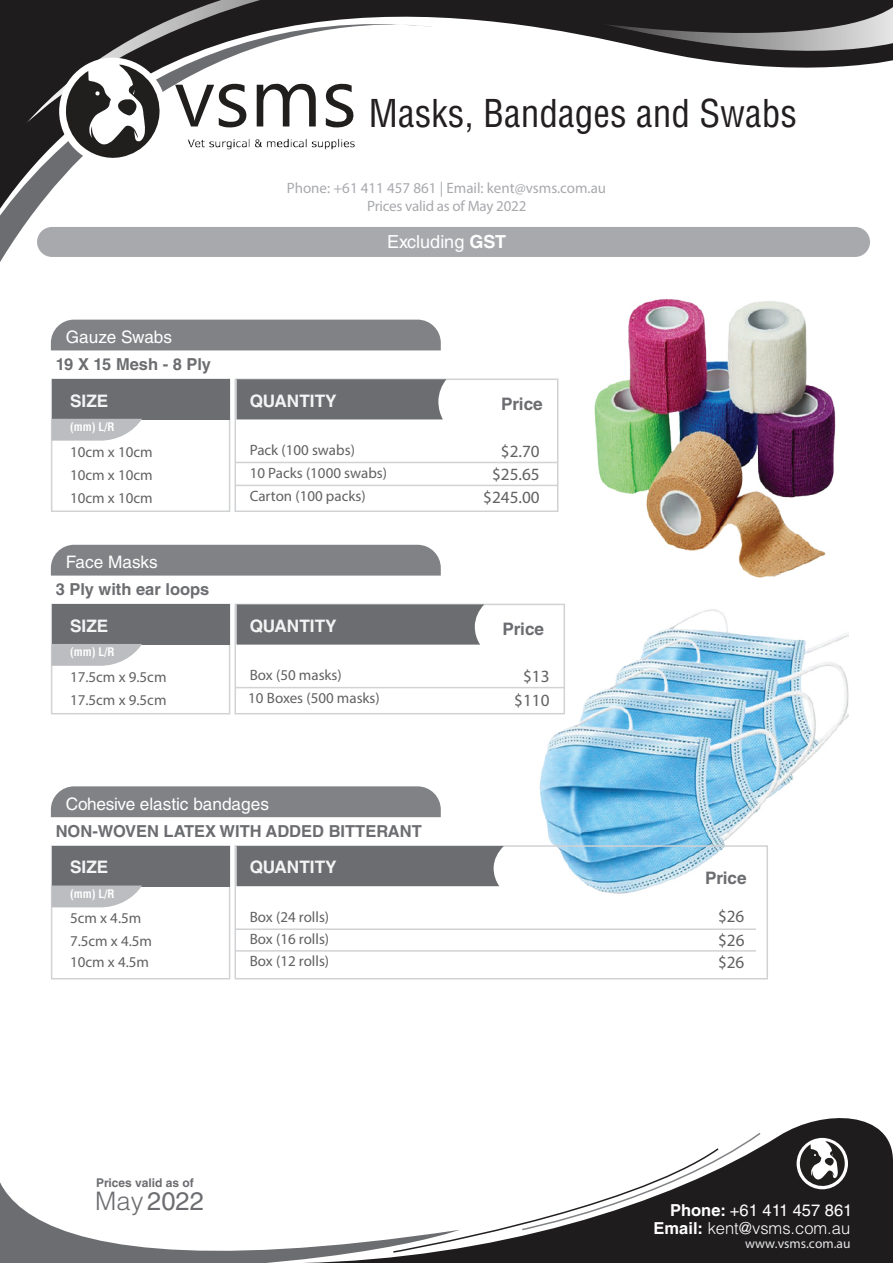
<style>
.page{position:relative;width:893px;height:1263px;background:#fff}
.page>*{position:absolute;margin:0;border:0;box-sizing:border-box;transform-origin:0 0}
.t1{font:condensed 37.5px "Helvetica LT Std";color:#231f20}
.t2{font:25.5px "Helvetica LT Std";color:#6c6d70}
.t3{font:18px "Helvetica LT Std";color:#fff}
.t4{font:17.25px "Helvetica LT Std";color:#fff}
.t5{font:700 17.25px "Helvetica LT Std";color:#f3f4f4}
.t6{font:17.25px/23px "Myriad Pro";color:#606160;text-align:right}
.t7{font:700 17.25px "Helvetica LT Std";letter-spacing:-.005em;color:#6c6d70}
.t8{font:700 16.5px "Helvetica LT Std";color:#6c6d70}
.t9{font:300 16.5px/17.9px "Helvetica LT Std";color:#fff;text-align:right}
.t10{font:15px/23px "Myriad Pro";color:#606160}
.t11{font:15px "Myriad Pro";color:#a8a9ad}
.t12{font:13.5px "Myriad Pro";color:#e6e7e9}
.t13{font:700 12px "Helvetica LT Std";color:#6c6d70}
.t14{font:700 condensed 11.55px "Helvetica LT Std";color:#fff}
.s1{font-weight:700}
.s2{font-weight:300}
.s3{font-weight:400}
</style>
<div class="page">
<img style="left:528px;top:603px;width:321px;height:291px">
<img style="left:558px;top:298px;width:278px;height:280px">
<svg style="left:433px;top:0;width:460px;height:68px"></svg>
<svg style="left:0;top:0;width:433px;height:262px"></svg>
<img style="left:185px;top:128px;width:191px;height:25px">
<svg style="left:257px;top:83px;width:59px;height:43px"></svg>
<svg style="left:325px;top:83px;width:29px;height:45px"></svg>
<svg style="left:175px;top:124px;width:72px;height:4px"></svg>
<svg style="left:26px;top:0;width:234px;height:124px"></svg>
<div style="left:59px;top:58px;width:107px;height:107px;background:#fff;border-radius:50%"></div>
<svg style="left:65px;top:65px;width:95px;height:95px"></svg>
<svg style="left:603px;top:7px;width:290px;height:55px;background:#585657"></svg>
<div style="left:37px;top:227px;width:833px;height:30px;background:#a8a9ad;border-radius:15px"></div>
<div style="left:235px;top:378px;width:323px;height:134px;border:2px solid #d1d2d4"></div>
<div style="left:51px;top:378px;width:179px;height:134px;background:#fff;border:2px solid #d1d2d4"></div>
<div style="left:237px;top:379px;width:209px;height:40px;background:#6c6d70"></div>
<div style="left:52px;top:379px;width:178px;height:40px;background:#6c6d70"></div>
<hr style="left:236px;top:462px;width:322px;height:1px;background:#d1d2d4">
<hr style="left:236px;top:485px;width:322px;height:1px;background:#d1d2d4">
<svg style="left:52px;top:419px;width:90px;height:22px;background:#c6c6c9"></svg>
<svg style="left:460px;top:1118px;width:433px;height:145px;fill:#1e1c1d"></svg>
<svg style="left:0;top:1182px;width:460px;height:81px"></svg>
<div style="left:797px;top:1138px;width:51px;height:51px;background:#fff;border-radius:50%"></div>
<svg style="left:800px;top:1141px;width:45px;height:46px"></svg>
<svg style="left:392px;top:1131px;width:370px;height:122px"></svg>
<div style="left:51px;top:320px;width:390px;height:30px;background:#808285"></div>
<div style="left:235px;top:604px;width:330px;height:110px;background:#fff;border:2px solid #d1d2d4"></div>
<div style="left:51px;top:604px;width:179px;height:110px;background:#fff;border:2px solid #d1d2d4"></div>
<svg style="left:237px;top:604px;width:247px;height:41px;background:#727376"></svg>
<div style="left:52px;top:604px;width:178px;height:41px;background:#6c6d70"></div>
<hr style="left:236px;top:687px;width:328px;height:1px;background:#d1d2d4">
<svg style="left:52px;top:644px;width:90px;height:22px;background:#c5c6c9"></svg>
<div style="left:51px;top:545px;width:390px;height:31px;background:#808285"></div>
<div style="left:235px;top:845px;width:533px;height:134px;border:2px solid #d1d2d4"></div>
<div style="left:51px;top:845px;width:179px;height:134px;border:2px solid #d1d2d4"></div>
<div style="left:237px;top:846px;width:267px;height:40px;background:#6c6d70"></div>
<div style="left:52px;top:846px;width:178px;height:40px;background:#6c6d70"></div>
<hr style="left:236px;top:928px;width:520px;height:2px;background:#d1d2d4">
<hr style="left:236px;top:950px;width:520px;height:2px;background:#d1d2d4">
<svg style="left:52px;top:885px;width:90px;height:22px;background:#c2c3c5"></svg>
<div style="left:51px;top:786px;width:390px;height:31px;background:#808285"></div>
<h1 class="t1" style="left:369px;top:89px;width:430px">Masks, Bandages and Swabs</h1>
<p class="t11" style="left:287px;top:179px;width:321px">Phone: +61 411 457 861 | Email: kent@vsms.com.au</p>
<p class="t11" style="left:367px;top:197px;width:161px">Prices valid as of May 2022</p>
<p class="t4" style="left:66px;top:327px;width:108px">Gauze Swabs</p>
<p class="t8" style="left:56px;top:354px;width:157px">19 X 15 Mesh - 8 Ply</p>
<p class="t3" style="left:387px;top:232px;width:120px">Excluding <span class="s1">GST</span></p>
<p class="t5" style="left:70px;top:390px;width:40px">SIZE</p>
<p class="t5" style="left:250px;top:390px;width:88px">QUANTITY</p>
<p class="t7" style="left:501px;top:393px;width:43px">Price</p>
<p class="t14" style="left:70px;top:420px;width:46px">(mm) L/R</p>
<p class="t10" style="left:70px;top:440px;width:84px;text-align:justify">10cm x 10cm 10cm x 10cm 10cm x 10cm</p>
<p class="t4" style="left:66px;top:552px;width:93px">Face Masks</p>
<p class="t8" style="left:56px;top:579px;width:155px">3 Ply with ear loops</p>
<p class="t10" style="left:250px;top:438px;width:139px">Pack (100 swabs)<br>10 Packs (1000 swabs)<br>Carton (100 packs)</p>
<p class="t6" style="left:483px;top:439px;width:58px">$2.70 $25.65 $245.00</p>
<p class="t5" style="left:70px;top:615px;width:40px">SIZE</p>
<p class="t5" style="left:250px;top:615px;width:88px">QUANTITY</p>
<p class="t7" style="left:503px;top:618px;width:43px">Price</p>
<p class="t14" style="left:70px;top:645px;width:46px">(mm) L/R</p>
<p class="t10" style="left:70px;top:665px;width:98px">17.5cm x 9.5cm<br>17.5cm x 9.5cm</p>
<p class="t10" style="left:248px;top:664px;width:133px">Box (50 masks)<br>10 Boxes (500 masks)</p>
<p class="t4" style="left:66px;top:793px;width:205px">Cohesive elastic bandages</p>
<p class="t8" style="left:56px;top:821px;width:368px">NON-WOVEN LATEX WITH ADDED BITTERANT</p>
<p class="t5" style="left:70px;top:857px;width:40px">SIZE</p>
<p class="t5" style="left:250px;top:857px;width:88px">QUANTITY</p>
<p class="t14" style="left:70px;top:886px;width:46px">(mm) L/R</p>
<p class="t10" style="left:70px;top:907px;width:84px;line-height:21.9px">5cm x 4.5m<br>7.5cm x 4.5m<br>10cm x 4.5m</p>
<p class="t10" style="left:250px;top:906px;width:81px;line-height:21.8px;text-align:justify">Box (24 rolls)<br>Box (16 rolls)<br>Box (12 rolls)</p>
<p class="t13" style="left:96px;top:1175px;width:99px">Prices valid as of</p>
<h2 class="t2" style="left:95px;top:1186px;width:110px"><span class="s2">May</span> 2022</h2>
<p class="t6" style="left:514px;top:664px;width:37px;line-height:24.5px;text-align:center">$13 $110</p>
<p class="t7" style="left:705px;top:867px;width:43px">Price</p>
<p class="t6" style="left:718px;top:904px;width:28px;line-height:24.5px;text-align:left">$26 $26</p>
<p class="t6" style="left:718px;top:950px;width:28px">$26</p>
<p class="t9" style="left:654px;top:1201px;width:200px"><span class="s1">Phone:</span> <span class="s3">+61 411 457 861<br></span><span class="s1">Email:</span> kent@vsms.com.au</p>
<p class="t12" style="left:745px;top:1235px;width:107px">www.vsms.com.au</p>
</div>
